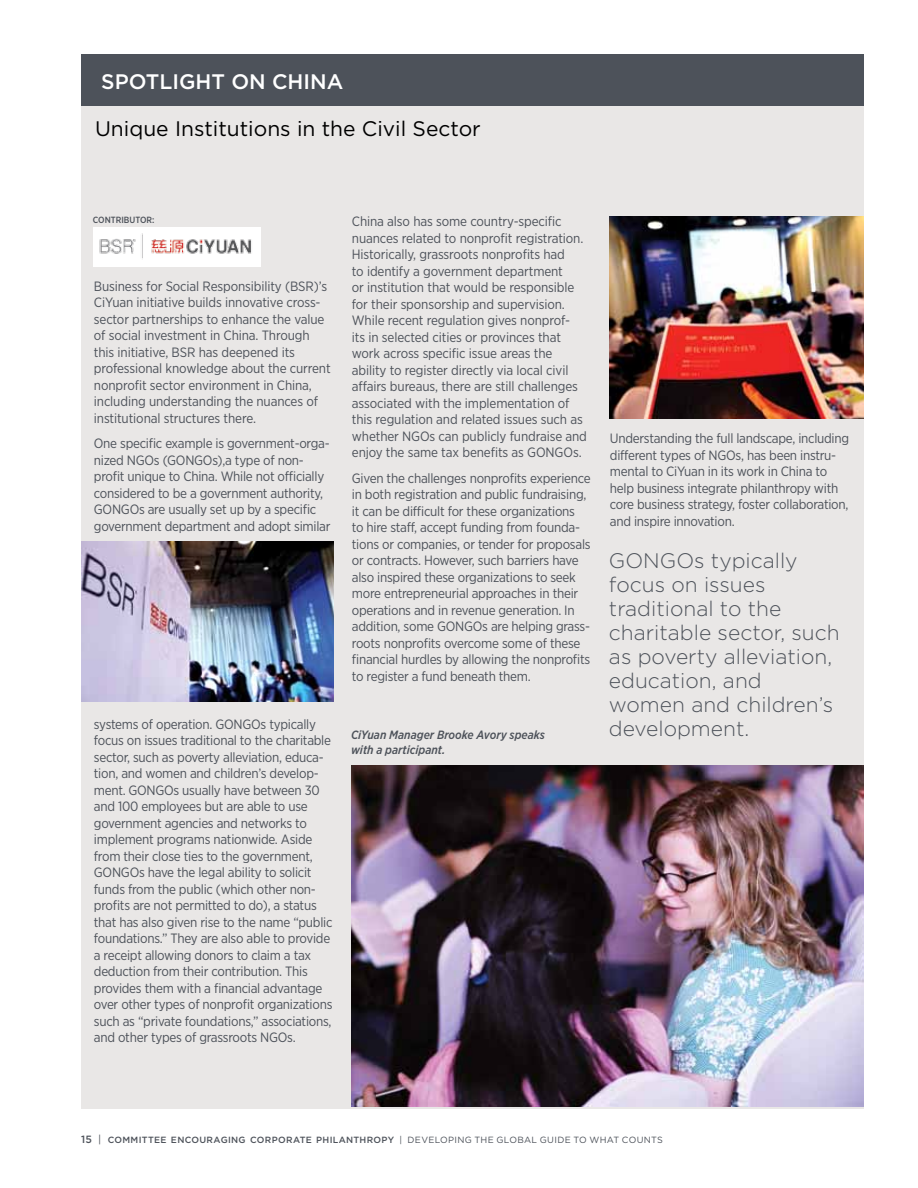
<style>
.page{position:relative;width:918px;height:1188px;background:#fff}
.page>*{position:absolute;margin:0;border:0;box-sizing:border-box;transform-origin:0 0}
.t1{font:300 21px/24px "Gotham";color:#4d525a}
.t2{font:21px "Gotham";color:#000}
.t3{font:500 21px "Gotham";color:#fff}
.t4{font:13.5px/16.5px "Gotham Narrow";letter-spacing:-.02em;color:#4d525a}
.t5{font:italic 500 12px/15px "Gotham Narrow";color:#4d525a}
.t6{font:500 9px "Gotham";letter-spacing:.035em;color:#4d525a}
.t7{font:9px "Gotham";letter-spacing:.035em;color:#4d525a}
.t8{font:500 9px "Gotham Narrow";color:#4d525a}
.s1{font-size:10.5px}
.s2{font-weight:400;font-size:10.5px}
</style>
<div class="page">
<div style="left:81px;top:54px;width:783px;height:1054px;background:#e9e7e6"></div>
<div style="left:81px;top:54px;width:783px;height:52px;background:#4d525a"></div>
<img style="left:352px;top:765px;width:511px;height:342px">
<img style="left:81px;top:541px;width:252px;height:160px">
<img style="left:609px;top:216px;width:255px;height:203px">
<img style="left:93px;top:227px;width:167px;height:40px">
<h1 class="t3" style="left:101px;top:69px;width:244px">SPOTLIGHT ON CHINA</h1>
<h1 class="t2" style="left:95px;top:117px;width:387px">U NIQUE I NSTITUTIONS IN THE CIVIL SECTOR</h1>
<p class="t8" style="left:93px;top:215px;width:12px">CONTRIBUTOR</p>
<p class="t8" style="left:152px;top:215px;width:4px">:</p>
<p class="t4" style="left:94px;top:278px;width:238px">Business for Social Responsibility (BSR)’s CiYuan initiative builds innovative cross&shy;sector partnerships to enhance the value of social investment in China. Through this initiative, BSR has deepened its professional knowledge about the current nonprofit sector environment in China, including understanding the nuances of institutional structures there.</p>
<p class="t4" style="left:94px;top:435px;width:238px">One specific example is government-orga&shy;nized NGOs (GONGOs),a type of non&shy;profit unique to China. While not officially considered to be a government authority, GONGOs are usually set up by a specific government department and adopt similar</p>
<p class="t4" style="left:94px;top:716px;width:240px">systems of operation. GONGOs typically focus on issues traditional to the charitable sector, such as poverty alleviation, educa&shy;tion, and women and children’s develop&shy;ment. GONGOs usually have between 30 and 100 employees but are able to use government agencies and networks to implement programs nationwide. Aside from their close ties to the government, GONGOs have the legal ability to solicit funds from the public (which other non&shy;profits are not permitted to do), a status that has also given rise to the name “public foundations.” They are also able to provide a receipt allowing donors to claim a tax deduction from their contribution. This provides them with a financial advantage over other types of nonprofit organizations such as “private foundations,” associations, and other types of grassroots NGOs.</p>
<p class="t4" style="left:352px;top:213px;width:237px">China also has some country-specific nuances related to nonprofit registration.<br>Historically, grassroots nonprofits had<br>to identify a government department<br>or institution that would be responsible for their sponsorship and supervision.<br>While recent regulation gives nonprof-<br>its in selected cities or provinces that work across specific issue areas the ability to register directly via local civil affairs bureaus, there are still challenges associated with the implementation of this regulation and related issues such as whether NGOs can publicly fundraise and enjoy the same tax benefits as GONGOs.</p>
<p class="t4" style="left:352px;top:470px;width:240px">Given the challenges nonprofits experience in both registration and public fundraising, it can be difficult for these organizations<br>to hire staff, accept funding from founda&shy;tions or companies, or tender for proposals or contracts. However, such barriers have also inspired these organizations to seek more entrepreneurial approaches in their operations and in revenue generation. In addition, some GONGOs are helping grass&shy;roots nonprofits overcome some of these financial hurdles by allowing the nonprofits to register a fund beneath them.</p>
<p class="t5" style="left:351px;top:727px;width:195px">CiYuan Manager Brooke Avory speaks with a participant.</p>
<p class="t4" style="left:610px;top:430px;width:241px">Understanding the full landscape, including different types of NGOs, has been instru&shy;mental to CiYuan in its work in China to help business integrate philanthropy with core business strategy, foster collaboration, and inspire innovation.</p>
<h1 class="t1" style="left:609px;top:548px;width:232px">GONGOs typically focus on issues traditional to the charitable sector, such as poverty alleviation, education, and women and children’s development.</h1>
<p class="t6" style="left:81px;top:1134px;width:80px"><span class="s1">15</span> <span class="s2">|</span> COMMITTEE</p>
<p class="t6" style="left:171px;top:1134px;width:218px">ENCOURAGING CORPORATE PHILANTHROPY</p>
<p class="t7" style="left:400px;top:1135px;width:265px">| DEVELOPING THE GLOBAL GUIDE TO WHAT COUNTS</p>
</div>
